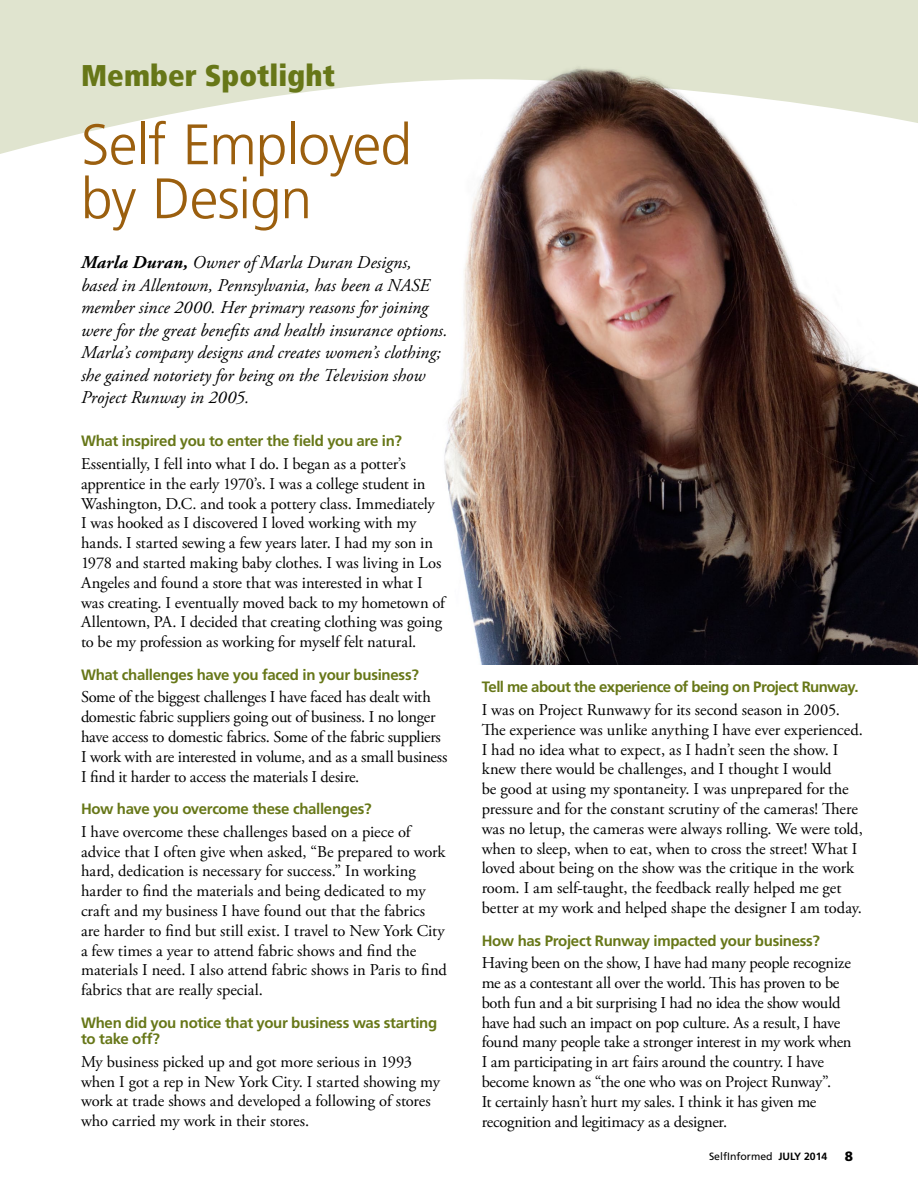
<style>
.page{position:relative;width:918px;height:1188px;background:#fff}
.page>*{position:absolute;margin:0;border:0;box-sizing:border-box;transform-origin:0 0}
.t1{font:300 57px/54px "Frutiger";letter-spacing:-.02em;color:#9b5f0e}
.t2{font:900 condensed 30px "Frutiger";letter-spacing:.005em;color:#677718}
.t3{font:italic 18px/22.5px "Adobe Garamond Pro";color:#000}
.t4{font:16.5px/19.8px "Adobe Garamond Pro";letter-spacing:-.01em;color:#000}
.t5{font:700 15px/16.5px "Frutiger";letter-spacing:-.02em;color:#677718}
.t6{font:900 13.5px "Frutiger";color:#000}
.t7{font:10.5px "Frutiger";color:#000}
.s1{font-weight:700}
</style>
<div class="page">
<svg style="left:0;top:0;width:408px;height:154px;fill:#e0e4cf"></svg>
<img style="left:408px;top:0;width:510px;height:664px">
<h2 class="t2" style="left:81px;top:57px;width:255px">Member Spotlight</h2>
<h1 class="t1" style="left:81px;top:118px;width:333px">Self Employed by Design</h1>
<p class="t3" style="left:81px;top:252px;width:368px"><span class="s1">Marla Duran,</span> Owner of Marla Duran Designs, based in Allentown, Pennsylvania, has been a NASE member since 2000. Her primary reasons for joining were for the great benefits and health insurance options.<br>Marla’s company designs and creates women’s clothing; she gained notoriety for being on the Television show Project Runway in 2005.</p>
<p class="t5" style="left:81px;top:433px;width:323px">What inspired you to enter the field you are in?</p>
<p class="t4" style="left:81px;top:454px;width:365px">Essentially, I fell into what I do. I began as a potter’s apprentice in the early 1970’s. I was a college student in Washington, D.C. and took a pottery class. Immediately<br>I was hooked as I discovered I loved working with my hands. I started sewing a few years later. I had my son in 1978 and started making baby clothes. I was living in Los Angeles and found a store that was interested in what I was creating. I eventually moved back to my hometown of Allentown, PA. I decided that creating clothing was going to be my profession as working for myself felt natural.</p>
<p class="t5" style="left:81px;top:667px;width:339px">What challenges have you faced in your business?</p>
<p class="t4" style="left:81px;top:688px;width:368px">Some of the biggest challenges I have faced has dealt with domestic fabric suppliers going out of business. I no longer have access to domestic fabrics. Some of the fabric suppliers I work with are interested in volume, and as a small business I find it harder to access the materials I desire.</p>
<p class="t5" style="left:81px;top:801px;width:292px">How have you overcome these challenges?</p>
<p class="t4" style="left:81px;top:822px;width:367px">I have overcome these challenges based on a piece of advice that I often give when asked, “Be prepared to work hard, dedication is necessary for success.” In working harder to find the materials and being dedicated to my craft and my business I have found out that the fabrics are harder to find but still exist. I travel to New York City a few times a year to attend fabric shows and find the materials I need. I also attend fabric shows in Paris to find fabrics that are really special.</p>
<p class="t5" style="left:81px;top:1015px;width:358px">When did you notice that your business was starting to take off?</p>
<p class="t4" style="left:81px;top:1052px;width:361px">My business picked up and got more serious in 1993 when I got a rep in New York City. I started showing my work at trade shows and developed a following of stores who carried my work in their stores.</p>
<p class="t5" style="left:482px;top:679px;width:379px">Tell me about the experience of being on Project Runway.</p>
<p class="t4" style="left:482px;top:700px;width:383px">I was on Project Runwawy for its second season in 2005.<br>The experience was unlike anything I have ever experienced.<br>I had no idea what to expect, as I hadn’t seen the show. I knew there would be challenges, and I thought I would<br>be good at using my spontaneity. I was unprepared for the pressure and for the constant scrutiny of the cameras! There was no letup, the cameras were always rolling. We were told, when to sleep, when to eat, when to cross the street! What I loved about being on the show was the critique in the work room. I am self-taught, the feedback really helped me get better at my work and helped shape the designer I am today.</p>
<p class="t5" style="left:482px;top:932px;width:340px">H ow has Project Runway impacted your business?</p>
<p class="t4" style="left:482px;top:954px;width:371px">Having been on the show, I have had many people recognize me as a contestant all over the world. This has proven to be both fun and a bit surprising I had no idea the show would have had such an impact on pop culture. As a result, I have found many people take a stronger interest in my work when I am participating in art fairs around the country. I have become known as “the one who was on Project Runway”.<br>It certainly hasn’t hurt my sales. I think it has given me recognition and legitimacy as a designer.</p>
<p class="t7" style="left:709px;top:1150px;width:120px">SelfInformed <span class="s1">JULY 2014</span></p>
<p class="t6" style="left:845px;top:1148px;width:10px">8</p>
</div>
